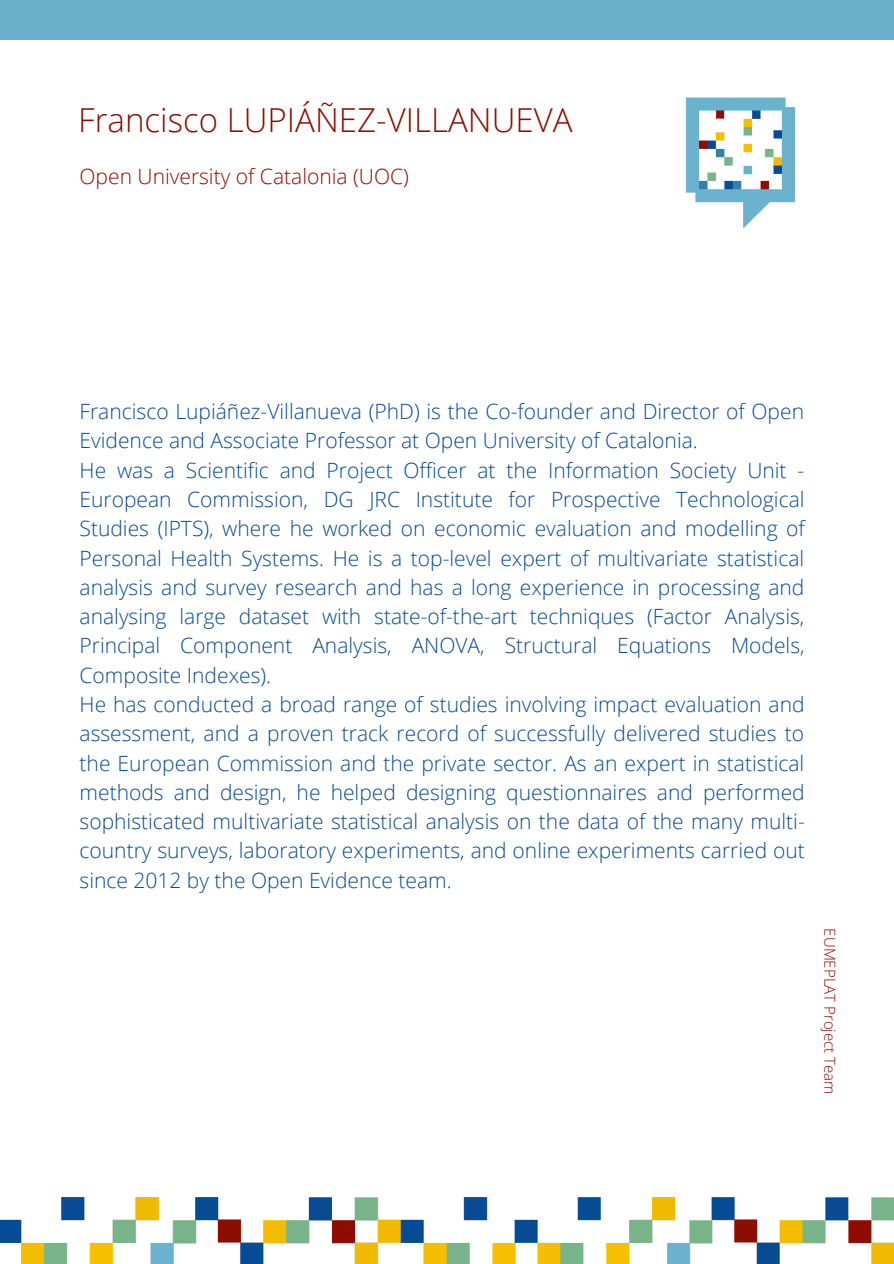
<style>
.page{position:relative;width:894px;height:1264px;background:#fff}
.page>*{position:absolute;margin:0;border:0;box-sizing:border-box;transform-origin:0 0}
.t1{font:300 33px "Open Sans";color:#8d0d01}
.t2{font:300 21px/29.2px "Open Sans";color:#0a4b94}
.t3{font:300 21px "Open Sans";color:#8d0d01}
.t4{font:300 15px "Open Sans";color:#8d0d01}
</style>
<div class="page">
<div style="left:0;top:0;width:893px;height:39px;background:#6ab0ca"></div>
<img style="left:685px;top:97px;width:111px;height:132px">
<img style="left:0;top:1197px;width:893px;height:66px">
<h1 class="t1" style="left:78px;top:97px;width:496px">Francisco LUPIÁÑEZ-VILLANUEVA</h1>
<p class="t3" style="left:80px;top:161px;width:330px">Open University of Catalonia (UOC)</p>
<p class="t2" style="left:80px;top:396px;width:726px">Francisco Lupiáñez-Villanueva (PhD) is the Co-founder and Director of Open Evidence and Associate Professor at Open University of Catalonia.<br>He was a Scientific and Project Officer at the Information Society Unit - European Commission, DG JRC Institute for Prospective Technological Studies (IPTS), where he worked on economic evaluation and modelling of Personal Health Systems. He is a top-level expert of multivariate statistical analysis and survey research and has a long experience in processing and analysing large dataset with state-of-the-art techniques (Factor Analysis, Principal Component Analysis, ANOVA, Structural Equations Models, Composite Indexes).<br>He has conducted a broad range of studies involving impact evaluation and assessment, and a proven track record of successfully delivered studies to the European Commission and the private sector. As an expert in statistical methods and design, he helped designing questionnaires and performed sophisticated multivariate statistical analysis on the data of the many multi&shy;country surveys, laboratory experiments, and online experiments carried out since 2012 by the Open Evidence team.</p>
<p class="t4" style="left:840px;top:928px;width:167px;rotate:90deg">EUMEPLAT Project Team</p>
</div>
